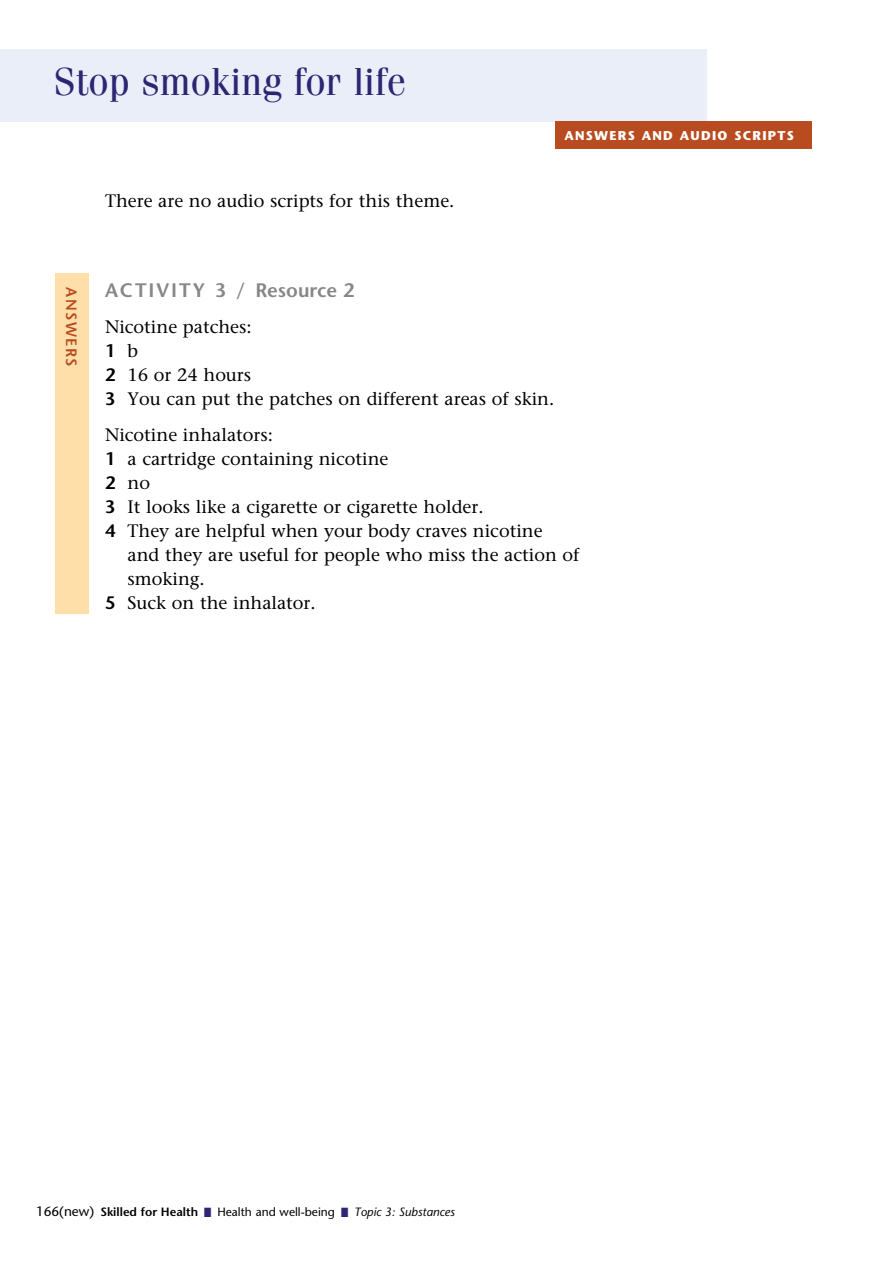
<style>
.page{position:relative;width:893px;height:1263px;background:#fff}
.page>*{position:absolute;margin:0;border:0;box-sizing:border-box;transform-origin:0 0}
.t1{font:39px "Fenice";color:#2e2573}
.t2{font:600 19.5px "Stone Sans";letter-spacing:.05em;color:#878787}
.t3{font:18px/24px "Stone Serif";color:#000}
.t4{font:600 18px "Stone Sans";color:#000}
.t5{font:600 15px "Stone Sans";letter-spacing:.1em;color:#b84c20}
.t6{font:700 12.75px "Stone Sans";color:#fff}
.t7{font:12px "Stone Sans";color:#000}
.s1{font-family:"Stone Serif";font-weight:400}
.s2{font-family:"Stone Sans";font-weight:600}
.s3{font-size:13.5px}
.s4{font-weight:600}
.s5{color:#2e2573}
.s6{font-style:italic}
</style>
<div class="page">
<div style="left:0;top:49px;width:706px;height:72px;background:#e9eef9"></div>
<div style="left:555px;top:121px;width:257px;height:27px;background:#b84c20"></div>
<div style="left:55px;top:273px;width:33px;height:340px;background:#fedea9"></div>
<h1 class="t1" style="left:54px;top:58px;width:354px">Stop smoking for life</h1>
<p class="t3" style="left:105px;top:189px;width:351px">There are no audio scripts for this theme.</p>
<p class="t6" style="left:564px;top:127px;width:11px">ANS</p>
<p class="t6" style="left:594px;top:127px;width:25px">WERS</p>
<p class="t6" style="left:642px;top:127px;width:103px">AND AUDIO SCRIPTS</p>
<p class="t5" style="left:80px;top:287px;width:81px;rotate:90deg">ANSWERS</p>
<p class="t2" style="left:105px;top:278px;width:251px">ACTIVITY 3 / Resource 2</p>
<p class="t3" style="left:105px;top:315px;width:148px">Nicotine patches:</p>
<p class="t4" style="left:105px;top:340px;width:35px">1 <span class="s1">b</span></p>
<p class="t3" style="left:105px;top:363px;width:451px"><span class="s2">2</span> 16 or 24 hours<br><span class="s2">3</span> You can put the patches on different areas of skin.</p>
<p class="t3" style="left:105px;top:423px;width:169px">Nicotine inhalators:</p>
<p class="t3" style="left:105px;top:447px;width:285px"><span class="s2">1</span> a cartridge containing nicotine</p>
<p class="t3" style="left:105px;top:471px;width:46px"><span class="s2">2</span> no</p>
<p class="t3" style="left:105px;top:495px;width:380px"><span class="s2">3</span> It looks like a cigarette or cigarette holder.</p>
<p class="t3" style="left:105px;top:519px;width:439px"><span class="s2">4</span> They are helpful when your body craves nicotine</p>
<p class="t3" style="left:127px;top:543px;width:453px">and they are useful for people who miss the action of</p>
<p class="t3" style="left:127px;top:567px;width:79px">smoking.</p>
<p class="t3" style="left:105px;top:591px;width:212px"><span class="s2">5</span> Suck on the inhalator.</p>
<p class="t7" style="left:36px;top:1205px;width:420px"><span class="s3">166(new)</span> <span class="s4">Skilled for Health</span> <span class="s5">■</span> Health and well-being <span class="s5">■</span> <span class="s6">Topic 3: Substances</span></p>
</div>
